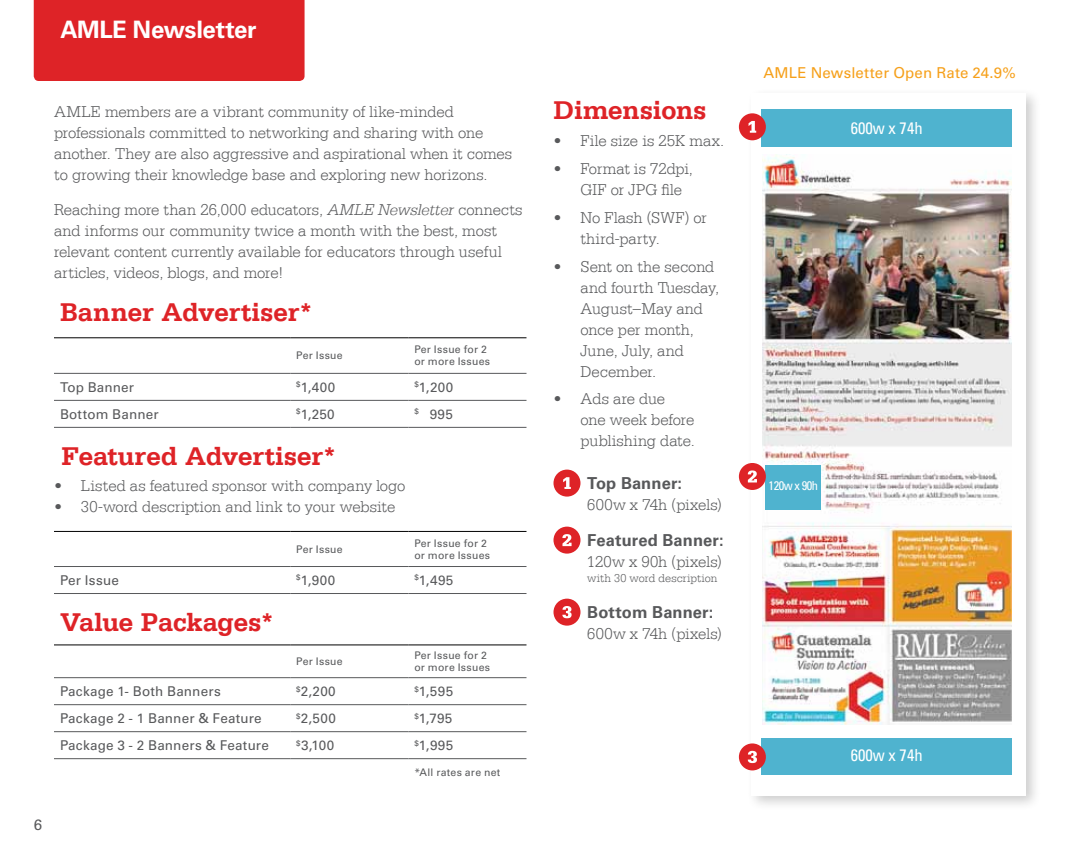
<style>
.page{position:relative;width:1080px;height:864px;background:#fff}
.page>*{position:absolute;margin:0;border:0;box-sizing:border-box;transform-origin:0 0}
.t1{font:700 27px "Serifa LT";letter-spacing:-.015em;color:#de2327}
.t2{font:700 24px "Univers LT Std";letter-spacing:-.015em;color:#fff}
.t3{font:condensed 16.65px "Univers LT Std";color:#fff}
.t4{font:300 16.5px/21px "Serifa LT";color:#58595b}
.t5{font:700 16.5px "Univers LT Std";letter-spacing:.005em;color:#58595b}
.t6{font:15px "Univers LT Std";letter-spacing:.01em;color:#f6a01a}
.t7{font:15px "Univers LT Std";color:#58595b}
.t8{font:13.5px "Univers LT Std";letter-spacing:.015em;color:#58595b}
.t9{font:condensed 12.45px "Univers LT Std";letter-spacing:-.04em;color:#fff}
.t10{font:300 12px "Serifa LT";color:#58595b}
.t11{font:10.5px/12px "Univers LT Std";letter-spacing:.025em;color:#58595b}
.s1{font-style:italic}
</style>
<div class="page">
<div style="left:34px;top:0;width:271px;height:81px;background:#de2327"></div>
<hr style="left:54px;top:337px;width:236px;height:1px;background:#000">
<hr style="left:290px;top:337px;width:118px;height:1px;background:#000">
<hr style="left:408px;top:337px;width:118px;height:1px;background:#000">
<hr style="left:54px;top:373px;width:236px;height:1px;background:#58595b">
<hr style="left:290px;top:373px;width:118px;height:1px;background:#58595b">
<hr style="left:408px;top:373px;width:118px;height:1px;background:#58595b">
<hr style="left:54px;top:400px;width:236px;height:1px;background:#58595b">
<hr style="left:54px;top:427px;width:236px;height:1px;background:#58595b">
<hr style="left:290px;top:400px;width:118px;height:1px;background:#58595b">
<hr style="left:290px;top:427px;width:118px;height:1px;background:#58595b">
<hr style="left:408px;top:400px;width:118px;height:1px;background:#58595b">
<hr style="left:408px;top:427px;width:118px;height:1px;background:#58595b">
<hr style="left:54px;top:531px;width:236px;height:1px;background:#000">
<hr style="left:290px;top:531px;width:118px;height:1px;background:#000">
<hr style="left:408px;top:531px;width:118px;height:1px;background:#000">
<hr style="left:54px;top:566px;width:236px;height:1px;background:#58595b">
<hr style="left:290px;top:566px;width:118px;height:1px;background:#58595b">
<hr style="left:408px;top:566px;width:118px;height:1px;background:#58595b">
<hr style="left:54px;top:593px;width:236px;height:1px;background:#58595b">
<hr style="left:290px;top:593px;width:118px;height:1px;background:#58595b">
<hr style="left:408px;top:593px;width:118px;height:1px;background:#58595b">
<hr style="left:54px;top:645px;width:236px;height:1px;background:#000">
<hr style="left:290px;top:645px;width:118px;height:1px;background:#000">
<hr style="left:408px;top:645px;width:118px;height:1px;background:#000">
<hr style="left:54px;top:677px;width:236px;height:1px;background:#58595b">
<hr style="left:290px;top:677px;width:118px;height:1px;background:#58595b">
<hr style="left:408px;top:677px;width:118px;height:1px;background:#58595b">
<hr style="left:54px;top:704px;width:236px;height:1px;background:#58595b">
<hr style="left:54px;top:731px;width:236px;height:1px;background:#58595b">
<hr style="left:54px;top:758px;width:236px;height:1px;background:#58595b">
<hr style="left:290px;top:704px;width:118px;height:1px;background:#58595b">
<hr style="left:290px;top:731px;width:118px;height:1px;background:#58595b">
<hr style="left:290px;top:758px;width:118px;height:1px;background:#58595b">
<hr style="left:408px;top:704px;width:118px;height:1px;background:#58595b">
<hr style="left:408px;top:731px;width:118px;height:1px;background:#58595b">
<hr style="left:408px;top:758px;width:118px;height:1px;background:#58595b">
<div style="left:554px;top:599px;width:26px;height:27px;background:#de2327;border-radius:50%"></div>
<svg style="left:562px;top:606px;width:10px;height:12px"></svg>
<div style="left:554px;top:527px;width:26px;height:27px;background:#de2327;border-radius:50%"></div>
<svg style="left:562px;top:534px;width:10px;height:12px"></svg>
<div style="left:554px;top:470px;width:26px;height:27px;background:#de2327;border-radius:50%"></div>
<svg style="left:563px;top:477px;width:8px;height:12px"></svg>
<div style="left:746px;top:88px;width:296px;height:724px;background:#000;opacity:.2"></div>
<div style="left:751px;top:93px;width:275px;height:702px;background:#fff"></div>
<div style="left:761px;top:109px;width:251px;height:38px;background:#4fb3cf"></div>
<div style="left:739px;top:113px;width:27px;height:27px;background:#de2327;border-radius:50%"></div>
<svg style="left:749px;top:121px;width:7px;height:12px"></svg>
<img style="left:762px;top:154px;width:249px;height:570px">
<div style="left:766px;top:465px;width:55px;height:45px;background:#4fb3cf"></div>
<div style="left:761px;top:739px;width:251px;height:36px;background:#4fb3cf"></div>
<div style="left:739px;top:743px;width:27px;height:27px;background:#de2327;border-radius:50%"></div>
<svg style="left:748px;top:751px;width:9px;height:12px"></svg>
<div style="left:739px;top:463px;width:27px;height:27px;background:#de2327;border-radius:50%"></div>
<svg style="left:748px;top:470px;width:9px;height:12px"></svg>
<h2 class="t2" style="left:60px;top:15px;width:198px">AMLE Newsletter</h2>
<p class="t4" style="left:54px;top:102px;width:460px">AMLE members are a vibrant community of like-minded professionals committed to networking and sharing with one another. They are also aggressive and aspirational when it comes to growing their knowledge base and exploring new horizons.</p>
<p class="t4" style="left:54px;top:199px;width:470px">Reaching more than 26,000 educators, <span class="s1">AMLE Newsletter</span> connects and informs our community twice a month with the best, most relevant content currently available for educators through useful articles, videos, blogs, and more!</p>
<h1 class="t1" style="left:60px;top:297px;width:255px">Banner Advertiser*</h1>
<p class="t11" style="left:296px;top:350px;width:48px">Per Issue</p>
<p class="t11" style="left:414px;top:344px;width:77px">Per Issue for 2 or more Issues</p>
<p class="t8" style="left:60px;top:379px;width:76px">Top Banner</p>
<p class="t8" style="left:296px;top:379px;width:41px"><sup>$</sup>1,400</p>
<p class="t8" style="left:414px;top:379px;width:40px"><sup>$</sup>1,200</p>
<p class="t8" style="left:60px;top:406px;width:100px">Bottom Banner</p>
<p class="t8" style="left:296px;top:406px;width:40px"><sup>$</sup>1,250</p>
<p class="t8" style="left:414px;top:406px;width:40px"><sup>$</sup> 995</p>
<h1 class="t1" style="left:62px;top:441px;width:277px">Featured Advertiser*</h1>
<p class="t4" style="left:54px;top:475px;width:353px">• Listed as featured sponsor with company logo</p>
<p class="t4" style="left:54px;top:496px;width:343px">• 30-word description and link to your website</p>
<p class="t11" style="left:296px;top:543px;width:48px">Per Issue</p>
<p class="t11" style="left:414px;top:537px;width:77px">Per Issue for 2 or more Issues</p>
<p class="t8" style="left:60px;top:572px;width:60px">Per Issue</p>
<p class="t8" style="left:296px;top:572px;width:41px"><sup>$</sup>1,900</p>
<p class="t8" style="left:414px;top:572px;width:41px"><sup>$</sup>1,495</p>
<h1 class="t1" style="left:60px;top:607px;width:217px">Value Packages*</h1>
<p class="t11" style="left:296px;top:655px;width:48px">Per Issue</p>
<p class="t11" style="left:414px;top:649px;width:77px">Per Issue for 2 or more Issues</p>
<p class="t8" style="left:60px;top:683px;width:162px">Package 1- Both Banners</p>
<p class="t8" style="left:296px;top:683px;width:41px"><sup>$</sup>2,200</p>
<p class="t8" style="left:414px;top:683px;width:40px"><sup>$</sup>1,595</p>
<p class="t8" style="left:60px;top:710px;width:203px">Package 2 - 1 Banner &amp; Feature</p>
<p class="t8" style="left:296px;top:710px;width:41px"><sup>$</sup>2,500</p>
<p class="t8" style="left:414px;top:710px;width:40px"><sup>$</sup>1,795</p>
<p class="t8" style="left:60px;top:737px;width:210px">Package 3 - 2 Banners &amp; Feature</p>
<p class="t8" style="left:296px;top:737px;width:39px"><sup>$</sup>3,100</p>
<p class="t8" style="left:414px;top:737px;width:40px"><sup>$</sup>1,995</p>
<p class="t11" style="left:414px;top:766px;width:88px">*All rates are net</p>
<p class="t7" style="left:34px;top:816px;width:10px">6</p>
<h1 class="t1" style="left:554px;top:94px;width:155px">Dimensions</h1>
<p class="t4" style="left:554px;top:131px;width:172px">• File size is 25K max.</p>
<p class="t4" style="left:580px;top:158px;width:114px;text-indent:-27px">• Format is 72dpi,<br>GIF or JPG file</p>
<p class="t4" style="left:580px;top:207px;width:128px;text-indent:-27px">• No Flash (SWF) or third-party.</p>
<p class="t4" style="left:580px;top:256px;width:140px;text-indent:-27px">• Sent on the second and fourth Tuesday,<br>August–May and once per month,<br>June, July, and<br>December.</p>
<p class="t4" style="left:580px;top:389px;width:116px;text-indent:-27px">• Ads are due<br>one week before publishing date.</p>
<p class="t5" style="left:587px;top:474px;width:96px">Top Banner:</p>
<p class="t4" style="left:587px;top:494px;width:136px">600w x 74h (pixels)</p>
<p class="t5" style="left:587px;top:531px;width:138px">Featured Banner:</p>
<p class="t4" style="left:587px;top:551px;width:136px">120w x 90h (pixels)</p>
<p class="t10" style="left:587px;top:571px;width:132px">with 30 word description</p>
<p class="t5" style="left:587px;top:603px;width:128px">Bottom Banner:</p>
<p class="t4" style="left:587px;top:623px;width:136px">600w x 74h (pixels)</p>
<p class="t6" style="left:763px;top:64px;width:254px">AMLE Newsletter Open Rate 24.9%</p>
<p class="t3" style="left:851px;top:118px;width:74px">600w x 74h</p>
<p class="t9" style="left:769px;top:478px;width:51px">120w x 90h</p>
<p class="t3" style="left:851px;top:745px;width:74px">600w x 74h</p>
</div>
